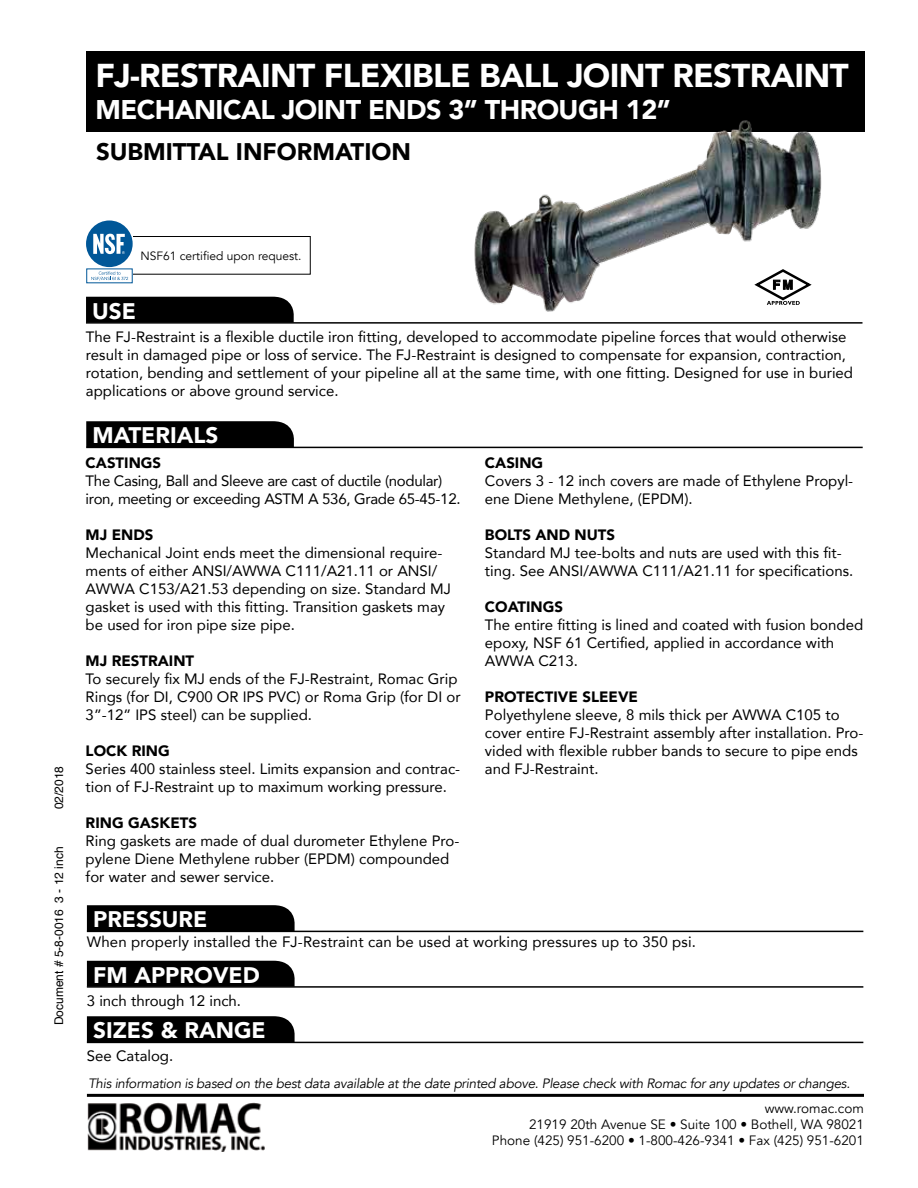
<style>
.page{position:relative;width:918px;height:1188px;background:#fff}
.page>*{position:absolute;margin:0;border:0;box-sizing:border-box;transform-origin:0 0}
.t1{font:900 33px "Avenir";letter-spacing:-.02em;color:#fff}
.t2{font:900 27px "Avenir";letter-spacing:-.02em;color:#fff}
.t3{font:900 24px "Avenir";color:#000}
.t4{font:900 22.5px "Avenir";color:#fff}
.t5{font:15px/18px "Avenir";color:#000}
.t6{font:15px/18px "Avenir";letter-spacing:-.02em;color:#000}
.t7{font:900 15px "Avenir";color:#000}
.t8{font:italic 13.5px "Avenir";letter-spacing:-.02em;color:#000}
.t9{font:13.5px/16.2px "Avenir";color:#000;text-align:right}
.t10{font:12px "Helvetica";color:#000}
.t11{font:12px "Avenir";color:#000}
</style>
<div class="page">
<hr style="left:87px;top:1094px;width:777px;height:3px;background:#000">
<img style="left:87px;top:1102px;width:178px;height:49px">
<div style="left:90px;top:236px;width:221px;height:38px;border:1px solid #000"></div>
<svg style="left:86px;top:220px;width:47px;height:63px"></svg>
<svg style="left:91px;top:271px;width:37px;height:10px"></svg>
<div style="left:86px;top:220px;width:47px;height:47px;background:#005798;border-radius:50%"></div>
<svg style="left:93px;top:234px;width:32px;height:20px"></svg>
<div style="left:86px;top:51px;width:779px;height:81px;background:#000"></div>
<div style="left:87px;top:961px;width:208px;height:25px;background:#000"></div>
<hr style="left:87px;top:986px;width:776px;height:2px;background:#000">
<div style="left:87px;top:1016px;width:208px;height:26px;background:#000"></div>
<hr style="left:87px;top:1042px;width:776px;height:1px;background:#000">
<div style="left:86px;top:421px;width:209px;height:26px;background:#000"></div>
<hr style="left:86px;top:447px;width:777px;height:1px;background:#000">
<img style="left:474px;top:120px;width:348px;height:192px">
<div style="left:87px;top:905px;width:208px;height:26px;background:#000"></div>
<hr style="left:87px;top:931px;width:776px;height:1px;background:#000">
<div style="left:86px;top:297px;width:208px;height:25px;background:#000"></div>
<hr style="left:86px;top:322px;width:776px;height:2px;background:#000">
<svg style="left:754px;top:268px;width:58px;height:37px"></svg>
<h1 class="t1" style="left:95px;top:47px;width:755px">FJ-RESTRAINT FLEXIBLE BALL JOINT RESTRAINT</h1>
<h2 class="t2" style="left:95px;top:87px;width:577px">MECHANICAL JOINT ENDS 3” THROUGH 12”</h2>
<h3 class="t3" style="left:96px;top:131px;width:317px">SUBMITTAL INFORMATION</h3>
<p class="t10" style="left:50px;top:809px;width:45px;rotate:-90deg">02/2018</p>
<p class="t10" style="left:50px;top:1025px;width:180px;rotate:-90deg">Document # 5-8-0016 3 - 12 inch</p>
<p class="t11" style="left:141px;top:248px;width:163px">NSF61 certified upon request.</p>
<h3 class="t4" style="left:92px;top:291px;width:45px">USE</h3>
<p class="t5" style="left:86px;top:327px;width:769px">The FJ-Restraint is a flexible ductile iron fitting, developed to accommodate pipeline forces that would otherwise result in damaged pipe or loss of service. The FJ-Restraint is designed to compensate for expansion, contraction, rotation, bending and settlement of your pipeline all at the same time, with one fitting. Designed for use in buried applications or above ground service.</p>
<h3 class="t4" style="left:93px;top:416px;width:127px">MATERIALS</h3>
<p class="t7" style="left:86px;top:450px;width:77px">CASTINGS</p>
<p class="t6" style="left:86px;top:471px;width:376px">The Casing, Ball and Sleeve are cast of ductile (nodular) iron, meeting or exceeding ASTM A 536, Grade 65-45-12.</p>
<p class="t7" style="left:86px;top:522px;width:69px">MJ ENDS</p>
<p class="t5" style="left:86px;top:543px;width:367px">Mechanical Joint ends meet the dimensional require&shy;ments of either ANSI/AWWA C111/A21.11 or ANSI/ AWWA C153/A21.53 depending on size. Standard MJ gasket is used with this fitting. Transition gaskets may be used for iron pipe size pipe.</p>
<p class="t7" style="left:86px;top:648px;width:110px">MJ RESTRAINT</p>
<p class="t5" style="left:86px;top:669px;width:376px">To securely fix MJ ends of the FJ-Restraint, Romac Grip<br>Rings (for DI, C900 OR IPS PVC) or Roma Grip (for DI or<br>3”-12” IPS steel) can be supplied.</p>
<p class="t7" style="left:86px;top:738px;width:86px">LOCK RING</p>
<p class="t5" style="left:86px;top:759px;width:376px">Series 400 stainless steel. Limits expansion and contrac&shy;tion of FJ-Restraint up to maximum working pressure.</p>
<p class="t7" style="left:86px;top:810px;width:113px">RING GASKETS</p>
<p class="t5" style="left:86px;top:831px;width:375px">Ring gaskets are made of dual durometer Ethylene Pro&shy;pylene Diene Methylene rubber (EPDM) compounded for water and sewer service.</p>
<h3 class="t4" style="left:93px;top:900px;width:116px">PRESSURE</h3>
<p class="t7" style="left:485px;top:450px;width:60px">CASING</p>
<p class="t5" style="left:485px;top:471px;width:370px">Covers 3 - 12 inch covers are made of Ethylene Propyl&shy;ene Diene Methylene, (EPDM).</p>
<p class="t7" style="left:485px;top:522px;width:132px">BOLTS AND NUTS</p>
<p class="t5" style="left:485px;top:543px;width:370px">Standard MJ tee-bolts and nuts are used with this fit&shy;ting. See ANSI/AWWA C111/A21.11 for specifications.</p>
<p class="t7" style="left:485px;top:594px;width:80px">COATINGS</p>
<p class="t5" style="left:485px;top:615px;width:380px">The entire fitting is lined and coated with fusion bonded epoxy, NSF 61 Certified, applied in accordance with<br>AWWA C213.</p>
<p class="t7" style="left:485px;top:684px;width:155px">PROTECTIVE SLEEVE</p>
<p class="t5" style="left:485px;top:705px;width:380px">Polyethylene sleeve, 8 mils thick per AWWA C105 to cover entire FJ-Restraint assembly after installation. Pro&shy;vided with flexible rubber bands to secure to pipe ends and FJ-Restraint.</p>
<p class="t5" style="left:87px;top:933px;width:611px">When properly installed the FJ-Restraint can be used at working pressures up to 350 psi.</p>
<h3 class="t4" style="left:93px;top:955px;width:168px">FM APPROVED</h3>
<h3 class="t4" style="left:93px;top:1011px;width:174px">SIZES &amp; RANGE</h3>
<p class="t5" style="left:87px;top:991px;width:156px">3 inch through 12 inch.</p>
<p class="t5" style="left:87px;top:1047px;width:88px">See Catalog.</p>
<p class="t8" style="left:88px;top:1075px;width:764px">This information is based on the best data available at the date printed above. Please check with Romac for any updates or changes.</p>
<p class="t9" style="left:492px;top:1100px;width:374px">www.romac.com<br>21919 20th Avenue SE • Suite 100 • Bothell, WA 98021<br>Phone (425) 951-6200 • 1-800-426-9341 • Fax (425) 951-6201</p>
</div>
